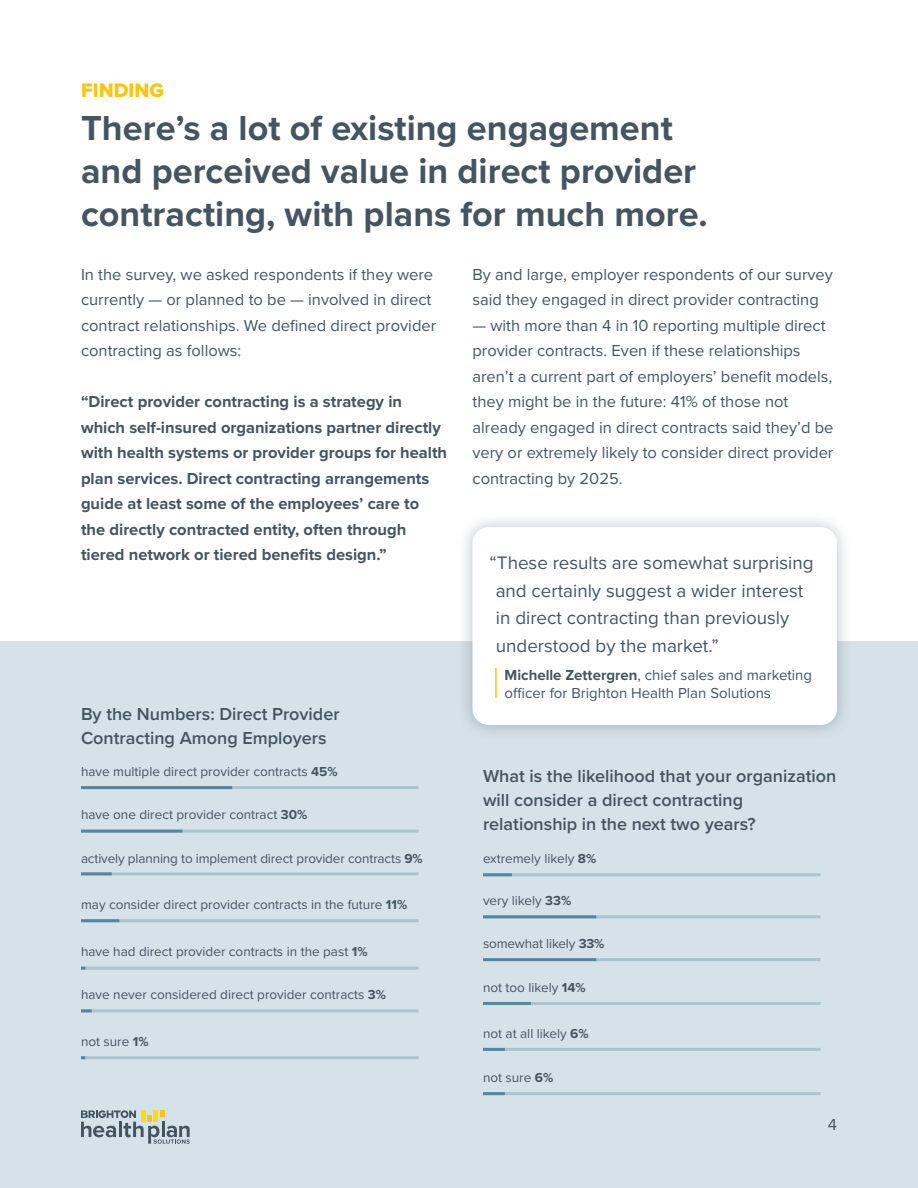
<style>
.page{position:relative;width:918px;height:1188px;background:#fff}
.page>*{position:absolute;margin:0;border:0;box-sizing:border-box;transform-origin:0 0}
.t1{font:700 36px/43.2px "Proxima Nova";color:#455560}
.t2{font:20.25px "Proxima Nova Extrabld";color:#ffc40c}
.t3{font:18.75px/27.5px "Proxima Nova";color:#455560}
.t4{font:600 18px/24px "Proxima Nova";color:#455560}
.t5{font:16.5px/25.5px "Proxima Nova";color:#455560}
.t6{font:700 16.5px/25.5px "Proxima Nova";color:#455560}
.t7{font:15px/18px "Proxima Nova";color:#455560}
.t8{font:13.5px "Proxima Nova";color:#455560}
.s1{font-weight:700}
</style>
<div class="page">
<div style="left:0;top:642px;width:918px;height:546px;background:#d5e2e9"></div>
<div style="left:457px;top:512px;width:396px;height:228px;background:#455560;opacity:.35"></div>
<div style="left:472px;top:527px;width:365px;height:198px;background:#fff;border-radius:16px"></div>
<hr style="left:495px;top:668px;width:2px;height:30px;background:#ffc40c">
<hr style="left:483px;top:873px;width:337px;height:3px;background:#acc2cd">
<hr style="left:483px;top:915px;width:337px;height:3px;background:#acc2cd">
<hr style="left:483px;top:1048px;width:337px;height:3px;background:#acc2cd">
<hr style="left:483px;top:958px;width:337px;height:3px;background:#acc2cd">
<hr style="left:483px;top:1092px;width:337px;height:3px;background:#acc2cd">
<hr style="left:483px;top:1002px;width:337px;height:3px;background:#acc2cd">
<hr style="left:81px;top:786px;width:337px;height:3px;background:#acc2cd">
<hr style="left:81px;top:830px;width:337px;height:3px;background:#acc2cd">
<hr style="left:81px;top:967px;width:337px;height:3px;background:#acc2cd">
<hr style="left:81px;top:872px;width:337px;height:3px;background:#acc2cd">
<hr style="left:81px;top:1009px;width:337px;height:3px;background:#acc2cd">
<hr style="left:81px;top:919px;width:337px;height:3px;background:#acc2cd">
<hr style="left:81px;top:1056px;width:337px;height:3px;background:#acc2cd">
<hr style="left:81px;top:786px;width:151px;height:3px;background:#59859b">
<hr style="left:81px;top:830px;width:102px;height:3px;background:#59859b">
<svg style="left:81px;top:967px;width:4px;height:3px"></svg>
<hr style="left:81px;top:872px;width:31px;height:3px;background:#59859b">
<svg style="left:81px;top:1009px;width:11px;height:3px"></svg>
<hr style="left:81px;top:919px;width:38px;height:3px;background:#59859b">
<svg style="left:81px;top:1056px;width:4px;height:3px"></svg>
<hr style="left:483px;top:873px;width:29px;height:3px;background:#59859b">
<hr style="left:483px;top:915px;width:113px;height:3px;background:#59859b">
<hr style="left:483px;top:1048px;width:22px;height:3px;background:#59859b">
<hr style="left:483px;top:958px;width:113px;height:3px;background:#59859b">
<hr style="left:483px;top:1092px;width:22px;height:3px;background:#59859b">
<hr style="left:483px;top:1002px;width:48px;height:3px;background:#59859b">
<svg style="left:81px;top:1110px;width:109px;height:34px"></svg>
<p class="t2" style="left:81px;top:75px;width:85px">FINDING</p>
<p class="t1" style="left:81px;top:107px;width:628px">There’s a lot of existing engagement and perceived value in direct provider contracting, with plans for much more.</p>
<p class="t5" style="left:81px;top:262px;width:357px">In the survey, we asked respondents if they were currently — or planned to be — involved in direct contract relationships. We defined direct provider contracting as follows:</p>
<p class="t6" style="left:81px;top:390px;width:368px">“Direct provider contracting is a strategy in which self-insured organizations partner directly with health systems or provider groups for health plan services. Direct contracting arrangements guide at least some of the employees’ care to the directly contracted entity, often through tiered network or tiered benefits design.”</p>
<p class="t5" style="left:472px;top:262px;width:362px">By and large, employer respondents of our survey said they engaged in direct provider contracting</p>
<p class="t5" style="left:472px;top:313px;width:363px">— with more than 4 in 10 reporting multiple direct provider contracts. Even if these relationships aren’t a current part of employers’ benefit models, they might be in the future: 41% of those not already engaged in direct contracts said they’d be very or extremely likely to consider direct provider contracting by 2025.</p>
<p class="t3" style="left:496px;top:550px;width:319px;text-indent:-6px">“These results are somewhat surprising and certainly suggest a wider interest in direct contracting than previously understood by the market.”</p>
<p class="t7" style="left:505px;top:666px;width:309px"><span class="s1">Michelle Zettergren</span>, chief sales and marketing officer for Brighton Health Plan Solutions</p>
<p class="t4" style="left:81px;top:703px;width:260px">By the Numbers: Direct Provider<br>Contracting Among Employers</p>
<p class="t8" style="left:81px;top:763px;width:258px">have multiple direct provider contracts <span class="s1">45%</span></p>
<p class="t8" style="left:81px;top:807px;width:228px">have one direct provider contract <span class="s1">30%</span></p>
<p class="t8" style="left:81px;top:850px;width:343px">actively planning to implement direct provider contracts <span class="s1">9%</span></p>
<p class="t8" style="left:81px;top:897px;width:328px">may consider direct provider contracts in the future <span class="s1">11%</span></p>
<p class="t8" style="left:81px;top:944px;width:288px">have had direct provider contracts in the past <span class="s1">1%</span></p>
<p class="t8" style="left:81px;top:986px;width:307px">have never considered direct provider contracts <span class="s1">3%</span></p>
<p class="t8" style="left:81px;top:1034px;width:69px">not sure <span class="s1">1%</span></p>
<p class="t4" style="left:483px;top:765px;width:355px">What is the likelihood that your organization will consider a direct contracting relationship in the next two years?</p>
<p class="t8" style="left:483px;top:851px;width:115px">extremely likely <span class="s1">8%</span></p>
<p class="t8" style="left:483px;top:892px;width:90px">very likely <span class="s1">33%</span></p>
<p class="t8" style="left:483px;top:936px;width:123px">somewhat likely <span class="s1">33%</span></p>
<p class="t8" style="left:483px;top:980px;width:104px">not too likely <span class="s1">14%</span></p>
<p class="t8" style="left:483px;top:1025px;width:107px">not at all likely <span class="s1">6%</span></p>
<p class="t8" style="left:483px;top:1070px;width:72px">not sure <span class="s1">6%</span></p>
<p class="t5" style="left:828px;top:1112px;width:11px">4</p>
</div>
